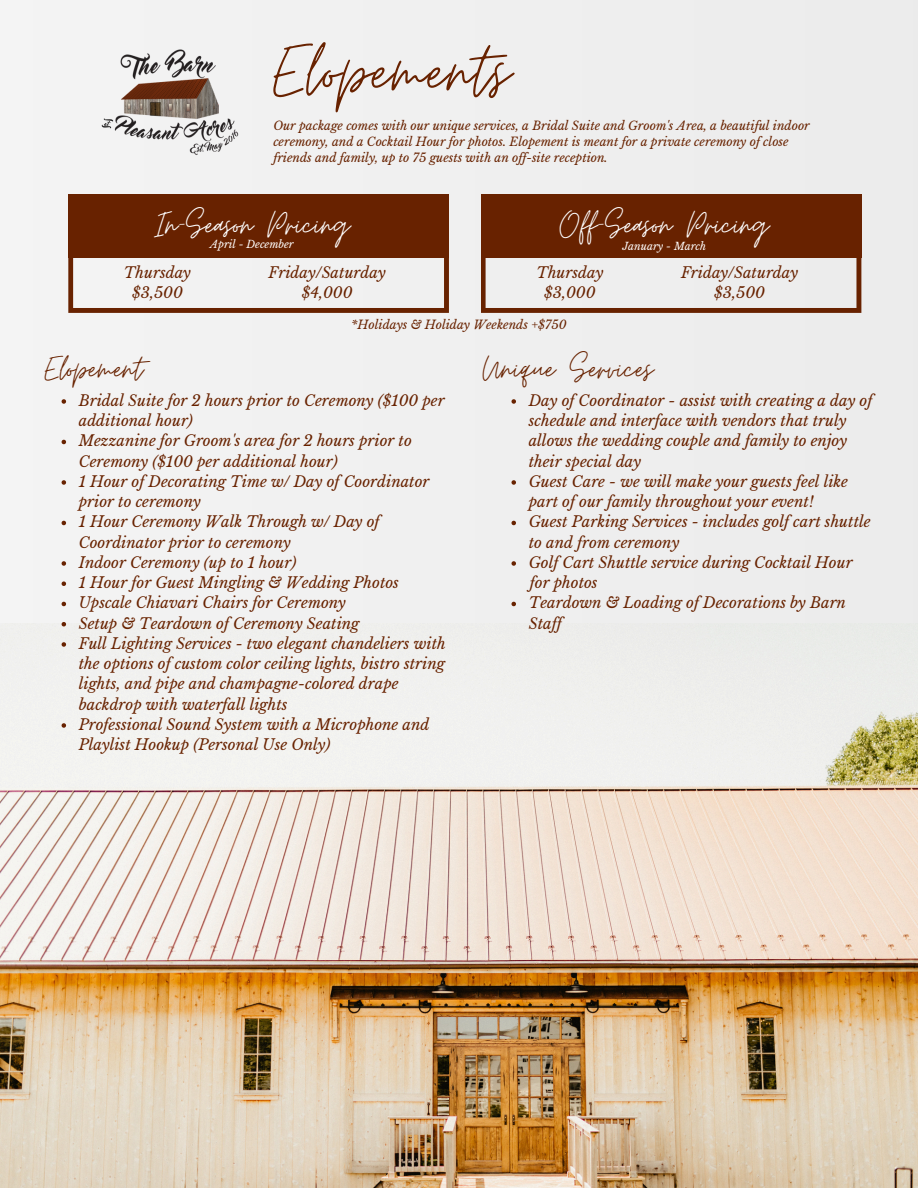
<style>
.page{position:relative;width:918px;height:1188px;background:#fff}
.page>*{position:absolute;margin:0;border:0;box-sizing:border-box;transform-origin:0 0}
.t1{font:84px "Moon Time";letter-spacing:.01em;color:#682200}
.t2{font:39px "Moon Time";color:#fff}
.t3{font:39px "Moon Time";color:#682200}
.t4{font:italic 15px/20.2px "Libre Baskerville";color:#682200}
.t5{font:italic 12px/15.8px "Libre Baskerville";color:#682200}
.t6{font:italic 10.5px "Libre Baskerville";color:#fffcfa}
</style>
<div class="page">
<img style="left:0;top:623px;width:918px;height:565px">
<div style="left:0;top:0;width:918px;height:623px;background:#f0f0f0"></div>
<img style="left:101px;top:49px;width:138px;height:106px">
<svg style="left:512px;top:399px;width:4px;height:5px"></svg>
<svg style="left:512px;top:480px;width:4px;height:5px"></svg>
<svg style="left:512px;top:521px;width:4px;height:4px"></svg>
<svg style="left:512px;top:561px;width:4px;height:5px"></svg>
<svg style="left:512px;top:602px;width:4px;height:4px"></svg>
<svg style="left:62px;top:399px;width:4px;height:5px"></svg>
<svg style="left:62px;top:440px;width:4px;height:4px"></svg>
<svg style="left:62px;top:480px;width:4px;height:5px"></svg>
<svg style="left:62px;top:521px;width:4px;height:4px"></svg>
<svg style="left:62px;top:561px;width:4px;height:5px"></svg>
<svg style="left:62px;top:581px;width:4px;height:5px"></svg>
<svg style="left:62px;top:602px;width:4px;height:4px"></svg>
<svg style="left:62px;top:622px;width:4px;height:4px"></svg>
<svg style="left:62px;top:642px;width:4px;height:5px"></svg>
<svg style="left:62px;top:723px;width:4px;height:5px"></svg>
<svg style="left:68px;top:194px;width:381px;height:119px;fill:#682200"></svg>
<svg style="left:481px;top:194px;width:380px;height:119px;fill:#682200"></svg>
<h1 class="t1" style="left:273px;top:20px;width:239px">Elopements</h1>
<p class="t5" style="left:273px;top:118px;width:538px">Our package comes with our unique services, a Bridal Suite and Groom's Area, a beautiful indoor ceremony, and a Cocktail Hour for photos. Elopement is meant for a private ceremony of close friends and family, up to 75 guests with an of -site reception.</p>
<p class="t2" style="left:154px;top:201px;width:197px">In-Season Pricing</p>
<p class="t4" style="left:124px;top:262px;width:69px;text-align:center">Thursday $3,500</p>
<p class="t4" style="left:269px;top:262px;width:119px;text-align:center">Friday/Saturday $4,000</p>
<p class="t2" style="left:560px;top:201px;width:210px">Off-Season Pricing</p>
<p class="t4" style="left:536px;top:262px;width:69px;text-align:center">Thursday $3,000</p>
<p class="t4" style="left:681px;top:262px;width:119px;text-align:center">Friday/Saturday $3,500</p>
<p class="t6" style="left:210px;top:238px;width:85px">April - December</p>
<h3 class="t6" style="left:623px;top:240px;width:85px">January - March</h3>
<p class="t3" style="left:45px;top:344px;width:100px">Elopement</p>
<p class="t5" style="left:351px;top:317px;width:217px">*Holidays &amp; Holiday Weekends +$750</p>
<p class="t3" style="left:483px;top:344px;width:172px">Unique Services</p>
<p class="t4" style="left:79px;top:391px;width:367px">Bridal Suite for 2 hours prior to Ceremony ($100 per additional hour)</p>
<h3 class="t4" style="left:79px;top:431px;width:335px">Mezzanine for Groom's area for 2 hours prior to<br>Ceremony ($100 per additional hour)</h3>
<h3 class="t4" style="left:79px;top:472px;width:352px">1 Hour of Decorating Time w/ Day of Coordinator prior to ceremony</h3>
<h4 class="t4" style="left:79px;top:512px;width:302px">1 Hour Ceremony Walk Through w/ Day of<br>Coordinator prior to ceremony</h4>
<p class="t4" style="left:79px;top:553px;width:219px">Indoor Ceremony (up to 1 hour)</p>
<p class="t4" style="left:79px;top:573px;width:322px">1 Hour for Guest Mingling &amp; Wedding Photos</p>
<p class="t4" style="left:79px;top:593px;width:269px">Upscale Chiavari Chairs for Ceremony</p>
<p class="t4" style="left:79px;top:613px;width:282px">Setup &amp; Teardown of Ceremony Seating</p>
<p class="t4" style="left:79px;top:634px;width:368px">Full Lighting Services - two elegant chandeliers with the options of custom color ceiling lights, bistro string lights, and pipe and champagne-colored drape backdrop with waterfall lights</p>
<p class="t4" style="left:79px;top:715px;width:352px">Professional Sound System with a Microphone and<br>Playlist Hookup (Personal Use Only)</p>
<h4 class="t4" style="left:529px;top:391px;width:345px">Day of Coordinator - assist with creating a day of schedule and interface with vendors that truly allows the wedding couple and family to enjoy their special day</h4>
<h2 class="t4" style="left:529px;top:472px;width:321px">Guest Care - we will make your guests feel like part of our family throughout your event!</h2>
<p class="t4" style="left:529px;top:512px;width:343px">Guest Parking Services - includes golf cart shuttle to and from ceremony</p>
<h3 class="t4" style="left:529px;top:553px;width:325px">Golf Cart Shuttle service during Cocktail Hour</h3>
<h3 class="t4" style="left:530px;top:573px;width:69px">for photos</h3>
<h2 class="t4" style="left:529px;top:593px;width:319px">Teardown &amp; Loading of Decorations by Barn<br>Staf</h2>
</div>
